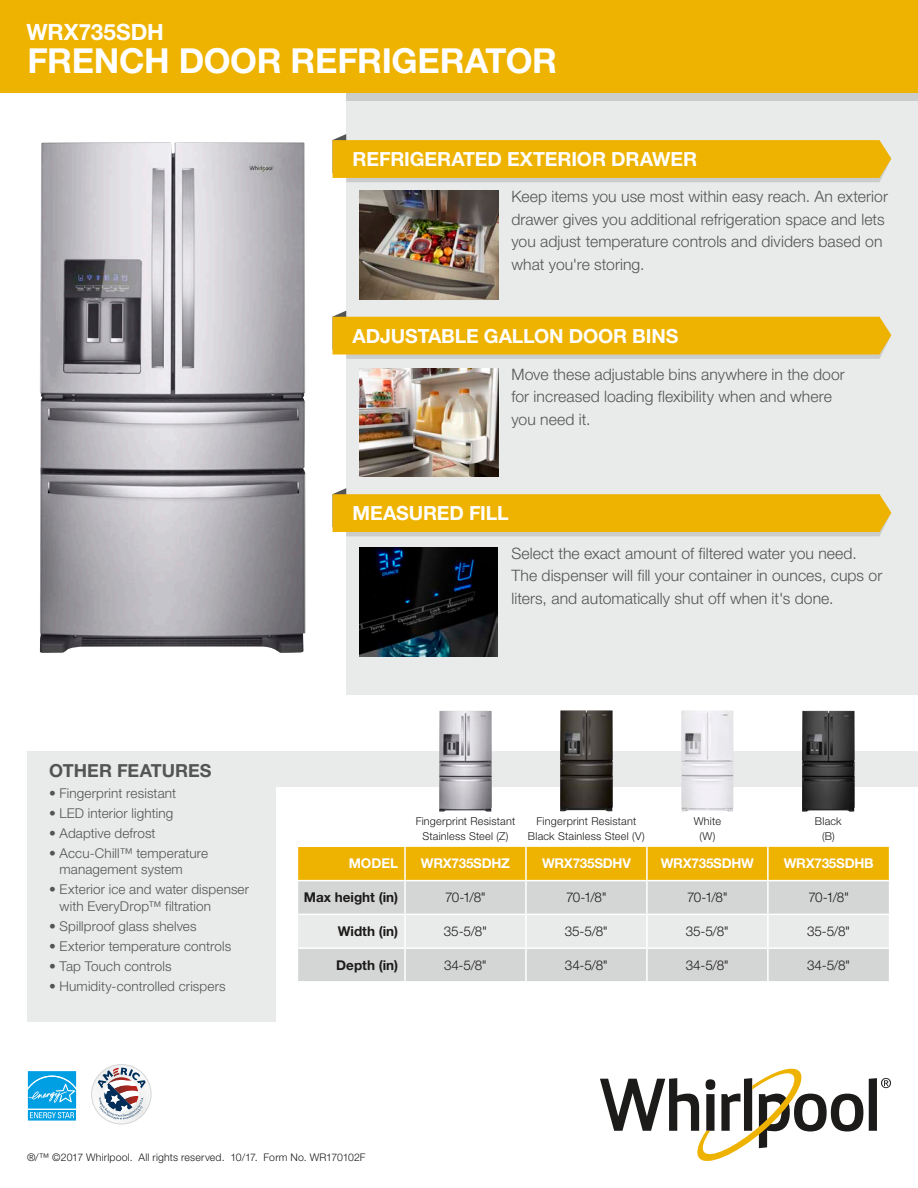
<style>
.page{position:relative;width:918px;height:1188px;background:#fff}
.page>*{position:absolute;margin:0;border:0;box-sizing:border-box;transform-origin:0 0}
.t1{font:700 34.5px "Helvetica Neue LT Std";letter-spacing:-.01em;color:#fff}
.t2{font:700 22.5px "Helvetica Neue LT Std";color:#fff}
.t3{font:700 19.5px "Helvetica Neue LT Std";letter-spacing:-.005em;color:#fff}
.t4{font:700 18px "Helvetica Neue LT Std";color:#535554}
.t5{font:300 15.75px/22.5px "Helvetica Neue LT Std";letter-spacing:.005em;color:#535554}
.t6{font:300 13.5px/16.5px "Helvetica Neue LT Std";letter-spacing:.01em;color:#535554}
.t7{font:300 13.5px "Helvetica Neue LT Std";letter-spacing:-.015em;color:#1c1b1a}
.t8{font:700 13.5px "Helvetica Neue LT Std";letter-spacing:-.02em;color:#fff}
.t9{font:700 13.5px "Helvetica Neue LT Std";color:#1c1b1a}
.t10{font:300 10.8px/14.4px "Helvetica Neue LT Std";letter-spacing:.02em;color:#1c1b1a;text-align:center}
.t11{font:300 10.5px "Helvetica Neue LT Std";letter-spacing:.015em;color:#1c1b1a}
</style>
<div class="page">
<div style="left:27px;top:751px;width:891px;height:36px;background:#e9eaea"></div>
<svg style="left:869px;top:1078px;width:22px;height:53px"></svg>
<svg style="left:600px;top:1069px;width:263px;height:92px"></svg>
<div style="left:346px;top:17px;width:572px;height:677px;background:#e9eaea"></div>
<div style="left:346px;top:8px;width:572px;height:92px;background:#cbcccc"></div>
<div style="left:0;top:0;width:918px;height:93px;background:#eeb200"></div>
<img style="left:39px;top:142px;width:266px;height:511px">
<svg style="left:333px;top:134px;width:558px;height:48px;background:#eabb30"></svg>
<svg style="left:333px;top:311px;width:558px;height:48px;background:#eabb2f"></svg>
<svg style="left:333px;top:488px;width:558px;height:48px;background:#eabb30"></svg>
<img style="left:359px;top:191px;width:139px;height:108px">
<img style="left:359px;top:368px;width:139px;height:109px">
<img style="left:359px;top:548px;width:139px;height:108px">
<div style="left:297px;top:847px;width:108px;height:34px;background:#eeb200"></div>
<div style="left:406px;top:847px;width:483px;height:33px;background:#eeb200"></div>
<div style="left:298px;top:881px;width:591px;height:100px;background:#d4d5d5"></div>
<div style="left:298px;top:915px;width:591px;height:32px;background:#e9eaea"></div>
<hr style="left:404px;top:847px;width:2px;height:33px;background:#fff">
<hr style="left:525px;top:847px;width:2px;height:33px;background:#fff">
<hr style="left:646px;top:847px;width:2px;height:33px;background:#fff">
<hr style="left:767px;top:847px;width:2px;height:33px;background:#fff">
<hr style="left:297px;top:880px;width:108px;height:1px;background:#fff">
<hr style="left:404px;top:881px;width:2px;height:33px;background:#fff">
<hr style="left:525px;top:881px;width:2px;height:33px;background:#fff">
<hr style="left:646px;top:881px;width:2px;height:33px;background:#fff">
<hr style="left:767px;top:881px;width:2px;height:33px;background:#fff">
<hr style="left:404px;top:914px;width:122px;height:1px;background:#fff">
<hr style="left:404px;top:915px;width:2px;height:32px;background:#fff">
<hr style="left:526px;top:914px;width:121px;height:1px;background:#fff">
<hr style="left:525px;top:915px;width:2px;height:32px;background:#fff">
<hr style="left:647px;top:914px;width:121px;height:1px;background:#fff">
<hr style="left:646px;top:915px;width:2px;height:32px;background:#fff">
<hr style="left:768px;top:914px;width:121px;height:1px;background:#fff">
<hr style="left:767px;top:915px;width:2px;height:32px;background:#fff">
<hr style="left:404px;top:947px;width:122px;height:2px;background:#fff">
<hr style="left:404px;top:949px;width:2px;height:32px;background:#fff">
<hr style="left:526px;top:947px;width:121px;height:2px;background:#fff">
<hr style="left:525px;top:949px;width:2px;height:32px;background:#fff">
<hr style="left:647px;top:947px;width:121px;height:2px;background:#fff">
<hr style="left:646px;top:949px;width:2px;height:32px;background:#fff">
<hr style="left:768px;top:947px;width:121px;height:2px;background:#fff">
<hr style="left:767px;top:949px;width:2px;height:32px;background:#fff">
<hr style="left:298px;top:914px;width:106px;height:1px;background:#fff">
<hr style="left:298px;top:947px;width:106px;height:2px;background:#fff">
<hr style="left:297px;top:847px;width:1px;height:33px;background:#fff">
<img style="left:439px;top:711px;width:53px;height:101px">
<img style="left:560px;top:710px;width:53px;height:101px">
<img style="left:681px;top:710px;width:53px;height:101px">
<img style="left:802px;top:711px;width:53px;height:101px">
<svg style="left:92px;top:1065px;width:59px;height:59px"></svg>
<div style="left:92px;top:1064px;width:59px;height:60px;border:1px solid #d4d5d5;border-radius:50%"></div>
<svg style="left:98px;top:1068px;width:48px;height:51px"></svg>
<svg style="left:27px;top:1071px;width:50px;height:50px;background:#36b3e8"></svg>
<div style="left:27px;top:768px;width:248px;height:254px;background:#e9eaea"></div>
<h2 class="t2" style="left:26px;top:18px;width:139px">WRX735SDH</h2>
<h1 class="t1" style="left:27px;top:39px;width:531px">FRENCH DOOR REFRIGERATOR</h1>
<p class="t3" style="left:353px;top:147px;width:346px">REFRIGERATED EXTERIOR DRAWER</p>
<p class="t5" style="left:512px;top:185px;width:378px">Keep items you use most within easy reach. An exterior drawer gives you additional refrigeration space and lets you adjust temperature controls and dividers based on what you're storing.</p>
<p class="t3" style="left:353px;top:324px;width:327px">ADJUSTABLE GALLON DOOR BINS</p>
<p class="t5" style="left:512px;top:362px;width:335px">Move these adjustable bins anywhere in the door for increased loading flexibility when and where you need it.</p>
<p class="t3" style="left:353px;top:501px;width:158px">MEASURED FILL</p>
<p class="t5" style="left:512px;top:542px;width:372px">Select the exact amount of filtered water you need.<br>The dispenser will fill your container in ounces, cups or liters, and automatically shut off when it's done.</p>
<p class="t4" style="left:49px;top:759px;width:164px">OTHER FEATURES</p>
<p class="t6" style="left:49px;top:785px;width:129px">• Fingerprint resistant</p>
<p class="t6" style="left:49px;top:805px;width:126px">• LED interior lighting</p>
<p class="t6" style="left:49px;top:825px;width:108px">• Adaptive defrost</p>
<p class="t6" style="left:60px;top:845px;width:150px;text-indent:-11px">• Accu-Chill™ temperature management system</p>
<p class="t6" style="left:60px;top:881px;width:191px;text-indent:-11px">• Exterior ice and water dispenser with EveryDrop™ filtration</p>
<p class="t6" style="left:49px;top:918px;width:149px">• Spillproof glass shelves</p>
<p class="t6" style="left:49px;top:938px;width:184px">• Exterior temperature controls</p>
<p class="t6" style="left:49px;top:958px;width:124px">• Tap Touch controls</p>
<p class="t6" style="left:49px;top:978px;width:178px">• Humidity-controlled crispers</p>
<p class="t10" style="left:416px;top:814px;width:101px">Fingerprint Resistant<br>Stainless Steel (Z)</p>
<p class="t10" style="left:528px;top:814px;width:118px">Fingerprint Resistant<br>Black Stainless Steel (V)</p>
<p class="t10" style="left:694px;top:814px;width:29px">White (W)</p>
<p class="t10" style="left:815px;top:814px;width:28px">Black (B)</p>
<p class="t8" style="left:349px;top:855px;width:51px">MODEL</p>
<p class="t8" style="left:421px;top:855px;width:91px">WRX735SDHZ</p>
<p class="t8" style="left:542px;top:855px;width:90px">WRX735SDHV</p>
<p class="t8" style="left:661px;top:855px;width:95px">WRX735SDHW</p>
<p class="t8" style="left:784px;top:855px;width:91px">WRX735SDHB</p>
<p class="t9" style="left:304px;top:889px;width:96px">Max height (in)</p>
<p class="t7" style="left:445px;top:889px;width:42px">70-1/8"</p>
<p class="t7" style="left:566px;top:889px;width:42px">70-1/8"</p>
<p class="t7" style="left:687px;top:889px;width:42px">70-1/8"</p>
<p class="t7" style="left:808px;top:889px;width:42px">70-1/8"</p>
<p class="t9" style="left:338px;top:923px;width:62px">Width (in)</p>
<p class="t7" style="left:444px;top:923px;width:45px">35-5/8"</p>
<p class="t7" style="left:565px;top:923px;width:45px">35-5/8"</p>
<p class="t7" style="left:686px;top:923px;width:45px">35-5/8"</p>
<p class="t7" style="left:807px;top:923px;width:45px">35-5/8"</p>
<p class="t9" style="left:336px;top:957px;width:63px">Depth (in)</p>
<p class="t7" style="left:444px;top:957px;width:44px">34-5/8"</p>
<p class="t7" style="left:565px;top:957px;width:44px">34-5/8"</p>
<p class="t7" style="left:686px;top:957px;width:44px">34-5/8"</p>
<p class="t7" style="left:807px;top:957px;width:44px">34-5/8"</p>
<p class="t11" style="left:27px;top:1151px;width:340px">®/™ ©2017 Whirlpool. All rights reserved. 10/17. Form No. WR170102F</p>
</div>
